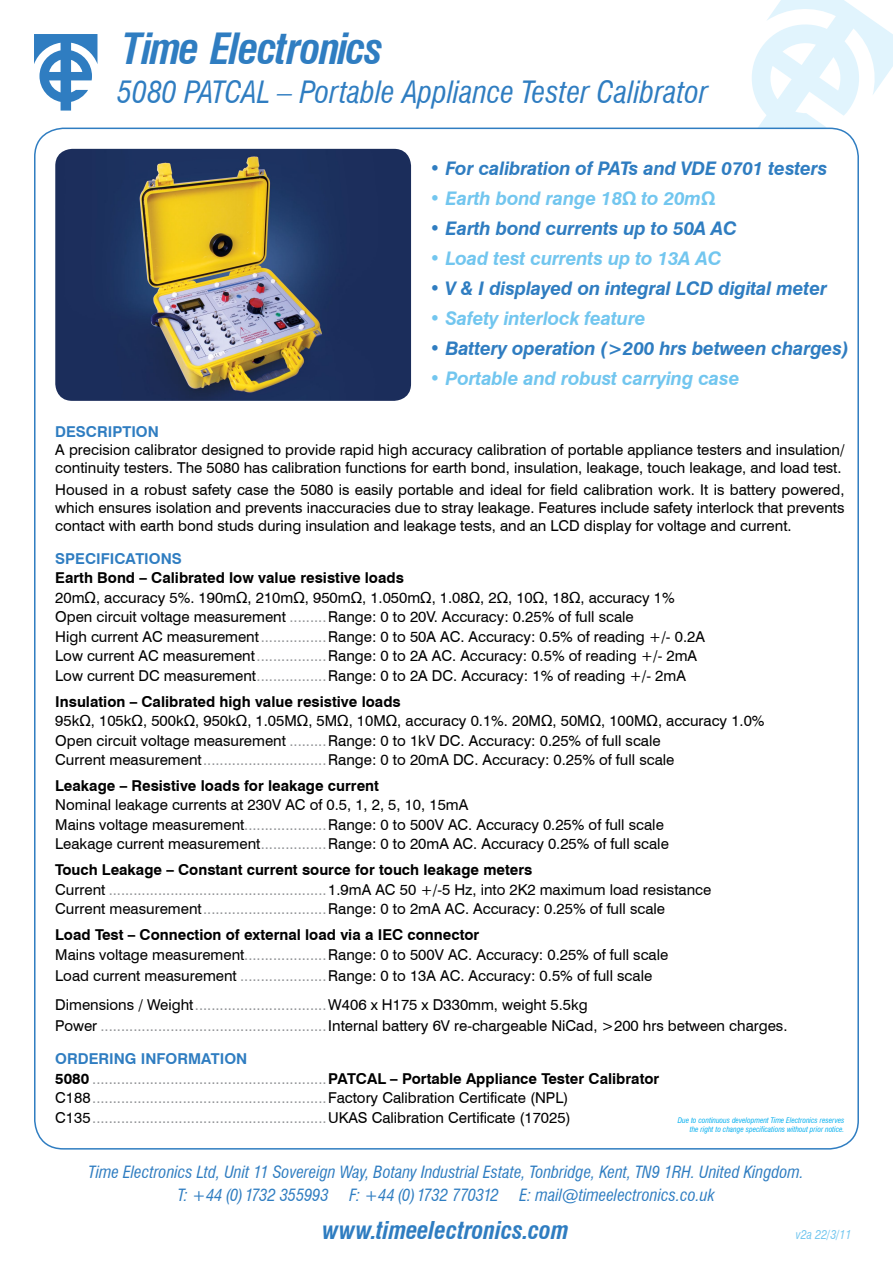
<style>
.page{position:relative;width:893px;height:1263px;background:#fff}
.page>*{position:absolute;margin:0;border:0;box-sizing:border-box;transform-origin:0 0}
.t1{font:italic 700 condensed 42px "Swiss 721 BT";letter-spacing:-.035em;color:#2f7dc1}
.t2{font:italic condensed 30px "Swiss 721 BT";color:#2f7dc1}
.t3{font:italic 700 condensed 24px "Swiss 721 BT";color:#2f7dc1}
.t4{font:italic 700 18.75px "Swiss 721 BT";letter-spacing:-.01em;color:#2f7dc1}
.t5{font:italic 700 18.75px "Swiss 721 BT";letter-spacing:-.01em;color:#72c6ef}
.t6{font:italic condensed 16.5px "Swiss 721 BT";color:#2f7dc1}
.t7{font:italic condensed 16.5px "Swiss 721 BT";letter-spacing:-.02em;color:#2f7dc1}
.t8{font:15px/18px "Swiss 721 BT";color:#000}
.t9{font:15px/19.5px "Swiss 721 BT";color:#939598}
.t10{font:700 15px "Swiss 721 BT";color:#000}
.t11{font:700 15px "Swiss 721 BT";color:#2f7dc1}
.t12{font:italic condensed 12px "Swiss 721 BT";color:#72c6ef}
.t13{font:italic condensed 7.5px/9px "Swiss 721 BT";color:#00aeef;text-align:right}
.s1{color:#939598}
.s2{color:#000}
.s3{font-weight:700;color:#000}
</style>
<div class="page">
<svg style="left:746px;top:0;width:147px;height:142px"></svg>
<svg style="left:34px;top:34px;width:63px;height:77px"></svg>
<div style="left:35px;top:128px;width:823px;height:1021px;background:#fff;border-radius:29px"></div>
<img style="left:55px;top:149px;width:356px;height:252px">
<p class="t1" style="left:123px;top:24px;width:262px">Time Electronics</p>
<p class="t2" style="left:117px;top:74px;width:593px">5080 PATCAL – Portable Appliance Tester Calibrator</p>
<p class="t4" style="left:429px;top:157px;width:399px">• For calibration of PATs and VDE 0701 testers</p>
<p class="t5" style="left:429px;top:187px;width:287px">• Earth bond range 18Ω to 20mΩ</p>
<p class="t4" style="left:429px;top:217px;width:309px">• Earth bond currents up to 50A AC</p>
<p class="t5" style="left:429px;top:247px;width:293px">• Load test currents up to 13A AC</p>
<p class="t4" style="left:429px;top:277px;width:399px">• V &amp; I displayed on integral LCD digital meter</p>
<p class="t5" style="left:429px;top:307px;width:218px">• Safety interlock feature</p>
<p class="t4" style="left:429px;top:337px;width:421px">• Battery operation (&gt;200 hrs between charges)</p>
<p class="t5" style="left:429px;top:367px;width:312px">• Portable and robust carrying case</p>
<p class="t11" style="left:55px;top:422px;width:105px">DESCRIPTION</p>
<p class="t8" style="left:55px;top:440px;width:791px">A precision calibrator designed to provide rapid high accuracy calibration of portable appliance testers and insulation/ continuity testers. The 5080 has calibration functions for earth bond, insulation, leakage, touch leakage, and load test.</p>
<p class="t8" style="left:55px;top:480px;width:791px;text-align:justify">Housed in a robust safety case the 5080 is easily portable and ideal for field calibration work. It is battery powered, which ensures isolation and prevents inaccuracies due to stray leakage. Features include safety interlock that prevents contact with earth bond studs during insulation and leakage tests, and an LCD display for voltage and current.</p>
<p class="t11" style="left:55px;top:549px;width:128px">SPECIFICATIONS</p>
<p class="t10" style="left:55px;top:569px;width:350px">Earth Bond – Calibrated low value resistive loads</p>
<p class="t8" style="left:55px;top:588px;width:621px">20mΩ, accuracy 5%. 190mΩ, 210mΩ, 950mΩ, 1.050mΩ, 1.08Ω, 2Ω, 10Ω, 18Ω, accuracy 1%</p>
<p class="t8" style="left:55px;top:608px;width:580px">Open circuit voltage measurement <span class="s1">.........</span>Range: 0 to 20V. Accuracy: 0.25% of full scale</p>
<p class="t8" style="left:55px;top:627px;width:651px">High current AC measurement<span class="s1">................</span>Range: 0 to 50A AC. Accuracy: 0.5% of reading +/- 0.2A</p>
<p class="t8" style="left:55px;top:647px;width:643px">Low current AC measurement<span class="s1">.................</span>Range: 0 to 2A AC. Accuracy: 0.5% of reading +/- 2mA</p>
<p class="t8" style="left:55px;top:666px;width:632px">Low current DC measurement<span class="s1">.................</span>Range: 0 to 2A DC. Accuracy: 1% of reading +/- 2mA</p>
<p class="t10" style="left:55px;top:692px;width:347px">Insulation – Calibrated high value resistive loads</p>
<p class="t8" style="left:55px;top:712px;width:711px">95kΩ, 105kΩ, 500kΩ, 950kΩ, 1.05MΩ, 5MΩ, 10MΩ, accuracy 0.1%. 20MΩ, 50MΩ, 100MΩ, accuracy 1.0%</p>
<p class="t8" style="left:55px;top:731px;width:607px">Open circuit voltage measurement <span class="s1">.........</span>Range: 0 to 1kV DC. Accuracy: 0.25% of full scale</p>
<p class="t8" style="left:55px;top:751px;width:621px">Current measurement<span class="s1">..............................</span>Range: 0 to 20mA DC. Accuracy: 0.25% of full scale</p>
<p class="t10" style="left:55px;top:776px;width:325px">Leakage – Resistive loads for leakage current</p>
<p class="t8" style="left:55px;top:796px;width:415px">Nominal leakage currents at 230V AC of 0.5, 1, 2, 5, 10, 15mA</p>
<p class="t8" style="left:55px;top:815px;width:610px">Mains voltage measurement<span class="s1">....................</span>Range: 0 to 500V AC. Accuracy 0.25% of full scale</p>
<p class="t8" style="left:55px;top:835px;width:615px">Leakage current measurement<span class="s1">................</span>Range: 0 to 20mA AC. Accuracy 0.25% of full scale</p>
<p class="t10" style="left:55px;top:861px;width:479px">Touch Leakage – Constant current source for touch leakage meters</p>
<p class="t9" style="left:55px;top:880px;width:657px"><span class="s2">Current</span> .....................................................<span class="s2">1.9mA AC 50 +/-5 Hz, into 2K2 maximum load resistance</span></p>
<p class="t8" style="left:55px;top:900px;width:611px">Current measurement<span class="s1">..............................</span>Range: 0 to 2mA AC. Accuracy: 0.25% of full scale</p>
<p class="t10" style="left:55px;top:926px;width:426px">Load Test – Connection of external load via a IEC connector</p>
<p class="t8" style="left:55px;top:945px;width:615px">Mains voltage measurement<span class="s1">....................</span>Range: 0 to 500V AC. Accuracy: 0.25% of full scale</p>
<p class="t8" style="left:55px;top:966px;width:598px">Load current measurement <span class="s1">.....................</span>Range: 0 to 13A AC. Accuracy: 0.5% of full scale</p>
<p class="t8" style="left:55px;top:996px;width:534px">Dimensions / Weight<span class="s1">................................</span>W406 x H175 x D330mm, weight 5.5kg</p>
<p class="t8" style="left:55px;top:1017px;width:734px">Power <span class="s1">.......................................................</span>Internal battery 6V re-chargeable NiCad, &gt;200 hrs between charges.</p>
<p class="t11" style="left:55px;top:1049px;width:194px">ORDERING INFORMATION</p>
<p class="t9" style="left:55px;top:1068px;width:606px"><span class="s3">5080</span> .........................................................<span class="s3">PATCAL – Portable Appliance Tester Calibrator<br></span><span class="s2">C188</span>.........................................................<span class="s2">Factory Calibration Certificate (NPL)<br>C135</span>.........................................................<span class="s2">UKAS Calibration Certificate (17025)</span></p>
<p class="t13" style="left:678px;top:1115px;width:168px">Due to continuous development Time Electronics reserves the right to change specifications without prior notice.</p>
<p class="t6" style="left:89px;top:1162px;width:716px">Time Electronics Ltd, Unit 11 Sovereign Way, Botany Industrial Estate, Tonbridge, Kent, TN9 1RH. United Kingdom.</p>
<p class="t6" style="left:178px;top:1185px;width:152px">T: +44 (0) 1732 355993</p>
<p class="t7" style="left:349px;top:1185px;width:151px">F: +44 (0) 1732 770312</p>
<p class="t6" style="left:519px;top:1185px;width:197px">E: mail@timeelectronics.co.uk</p>
<p class="t3" style="left:322px;top:1215px;width:248px">www.timeelectronics.com</p>
<p class="t12" style="left:796px;top:1228px;width:57px">v2a 22/3/11</p>
</div>
